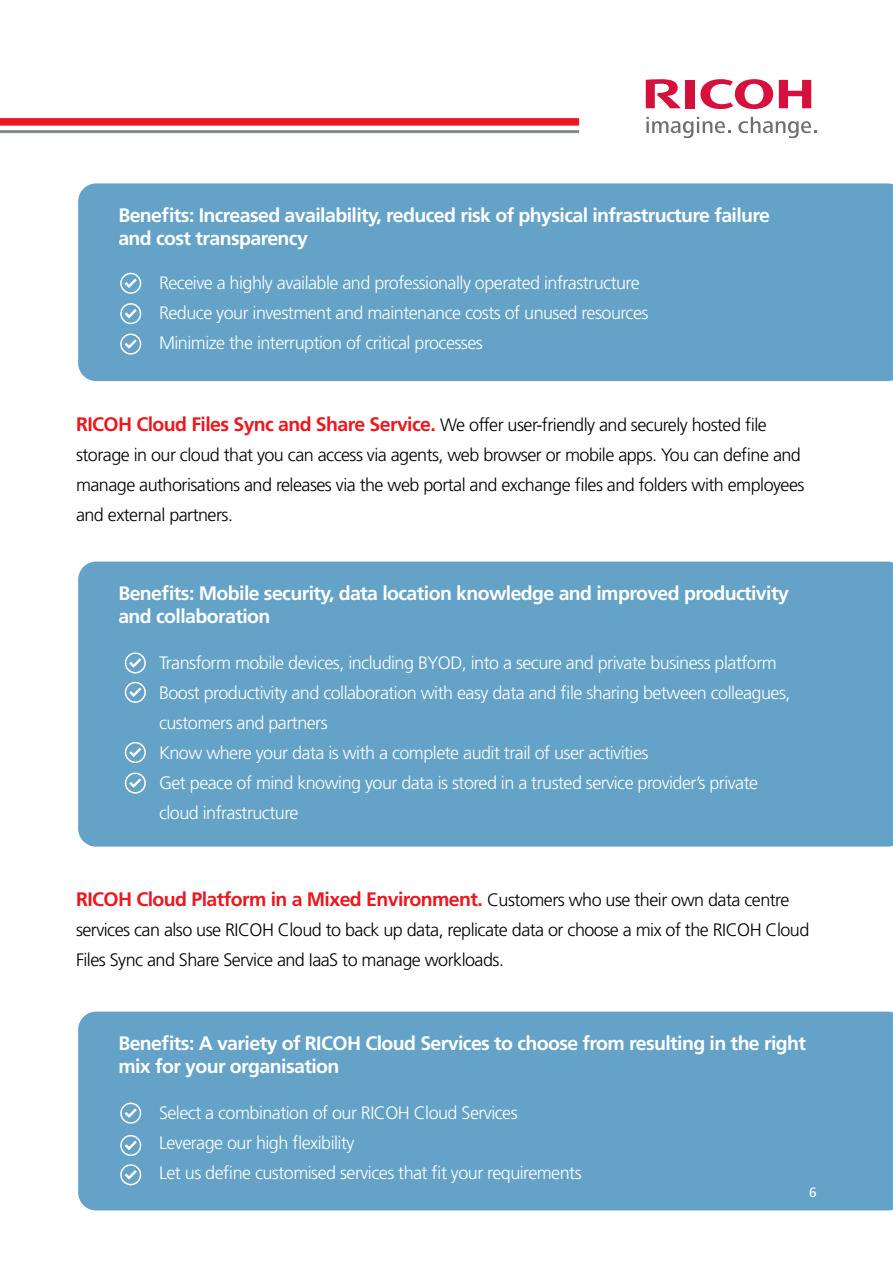
<style>
.page{position:relative;width:893px;height:1263px;background:#fff}
.page>*{position:absolute;margin:0;border:0;box-sizing:border-box;transform-origin:0 0}
.t1{font:700 19.5px/23.4px "Frutiger LT Std";letter-spacing:-.03em;color:#fff}
.t2{font:700 19.5px "Frutiger LT Std";letter-spacing:-.03em;color:#ed171f}
.t3{font:300 18px/30px "Frutiger LT Std";letter-spacing:-.03em;color:#fff}
.t4{font:300 18px/30px "Frutiger LT Std";letter-spacing:-.03em;color:#000}
.t5{font:13.5px "Frutiger LT Std";color:#fff}
.s1{font-weight:700;font-size:19.5px;color:#ed171f}
.s2{font-weight:300;font-size:18px;color:#000}
</style>
<div class="page">
<div style="left:78px;top:1011px;width:815px;height:199px;background:#64a2c7"></div>
<svg style="left:125px;top:1141px;width:12px;height:9px"></svg>
<div style="left:120px;top:1135px;width:21px;height:21px;border:2px solid #fff;border-radius:50%"></div>
<svg style="left:125px;top:1108px;width:12px;height:10px"></svg>
<div style="left:120px;top:1102px;width:21px;height:22px;border:2px solid #fff;border-radius:50%"></div>
<svg style="left:125px;top:1170px;width:12px;height:9px"></svg>
<div style="left:120px;top:1164px;width:21px;height:21px;border:2px solid #fff;border-radius:50%"></div>
<svg style="left:700px;top:79px;width:73px;height:30px"></svg>
<svg style="left:779px;top:80px;width:32px;height:28px"></svg>
<div style="left:685px;top:80px;width:10px;height:28px;background:#d60f3c"></div>
<svg style="left:646px;top:79px;width:35px;height:29px"></svg>
<svg style="left:646px;top:117px;width:84px;height:21px"></svg>
<svg style="left:738px;top:117px;width:78px;height:21px"></svg>
<div style="left:0;top:118px;width:579px;height:8px;background:#ed171f"></div>
<hr style="left:0;top:130px;width:579px;height:3px;background:#82888e">
<div style="left:78px;top:183px;width:815px;height:198px;background:#64a2c7"></div>
<svg style="left:125px;top:278px;width:12px;height:10px"></svg>
<div style="left:120px;top:273px;width:21px;height:21px;border:2px solid #fff;border-radius:50%"></div>
<svg style="left:125px;top:309px;width:12px;height:9px"></svg>
<div style="left:120px;top:303px;width:21px;height:21px;border:2px solid #fff;border-radius:50%"></div>
<svg style="left:125px;top:339px;width:12px;height:10px"></svg>
<div style="left:120px;top:333px;width:21px;height:22px;border:2px solid #fff;border-radius:50%"></div>
<div style="left:78px;top:562px;width:815px;height:285px;background:#64a2c7"></div>
<svg style="left:129px;top:658px;width:12px;height:10px"></svg>
<div style="left:125px;top:652px;width:21px;height:21px;border:2px solid #fff;border-radius:50%"></div>
<svg style="left:129px;top:687px;width:12px;height:10px"></svg>
<div style="left:125px;top:682px;width:21px;height:21px;border:2px solid #fff;border-radius:50%"></div>
<svg style="left:129px;top:748px;width:12px;height:9px"></svg>
<div style="left:125px;top:742px;width:21px;height:21px;border:2px solid #fff;border-radius:50%"></div>
<svg style="left:129px;top:778px;width:12px;height:10px"></svg>
<div style="left:125px;top:772px;width:21px;height:22px;border:2px solid #fff;border-radius:50%"></div>
<p class="t1" style="left:118px;top:203px;width:653px">Benefits: Increased availability, reduced risk of physical infrastructure failure and cost transparency</p>
<p class="t3" style="left:159px;top:268px;width:491px">Receive a highly available and professionally operated infrastructure<br>Reduce your investment and maintenance costs of unused resources<br>Minimize the interruption of critical processes</p>
<p class="t4" style="left:76px;top:410px;width:730px"><span class="s1">RICOH Cloud Files Sync and Share Service.</span> We offer user-friendly and securely hosted file storage in our cloud that you can access via agents, web browser or mobile apps. You can define and manage authorisations and releases via the web portal and exchange files and folders with employees and external partners.</p>
<p class="t1" style="left:118px;top:582px;width:672px">Benefits: Mobile security, data location knowledge and improved productivity and collaboration</p>
<p class="t3" style="left:159px;top:648px;width:633px">Transform mobile devices, including BYOD, into a secure and private business platform Boost productivity and collaboration with easy data and file sharing between colleagues, customers and partners<br>Know where your data is with a complete audit trail of user activities<br>Get peace of mind knowing your data is stored in a trusted service provider’s private cloud infrastructure</p>
<p class="t2" style="left:76px;top:888px;width:715px">RICOH Cloud Platform in a Mixed Environment. <span class="s2">Customers who use their own data centre</span></p>
<p class="t4" style="left:76px;top:915px;width:735px">services can also use RICOH Cloud to back up data, replicate data or choose a mix of the RICOH Cloud<br>Files Sync and Share Service and IaaS to manage workloads.</p>
<p class="t1" style="left:118px;top:1032px;width:689px">Benefits: A variety of RICOH Cloud Services to choose from resulting in the right mix for your organisation</p>
<p class="t3" style="left:159px;top:1098px;width:424px">Select a combination of our RICOH Cloud Services<br>Leverage our high flexibility<br>Let us define customised services that fit your requirements</p>
<p class="t5" style="left:809px;top:1184px;width:9px">6</p>
</div>
